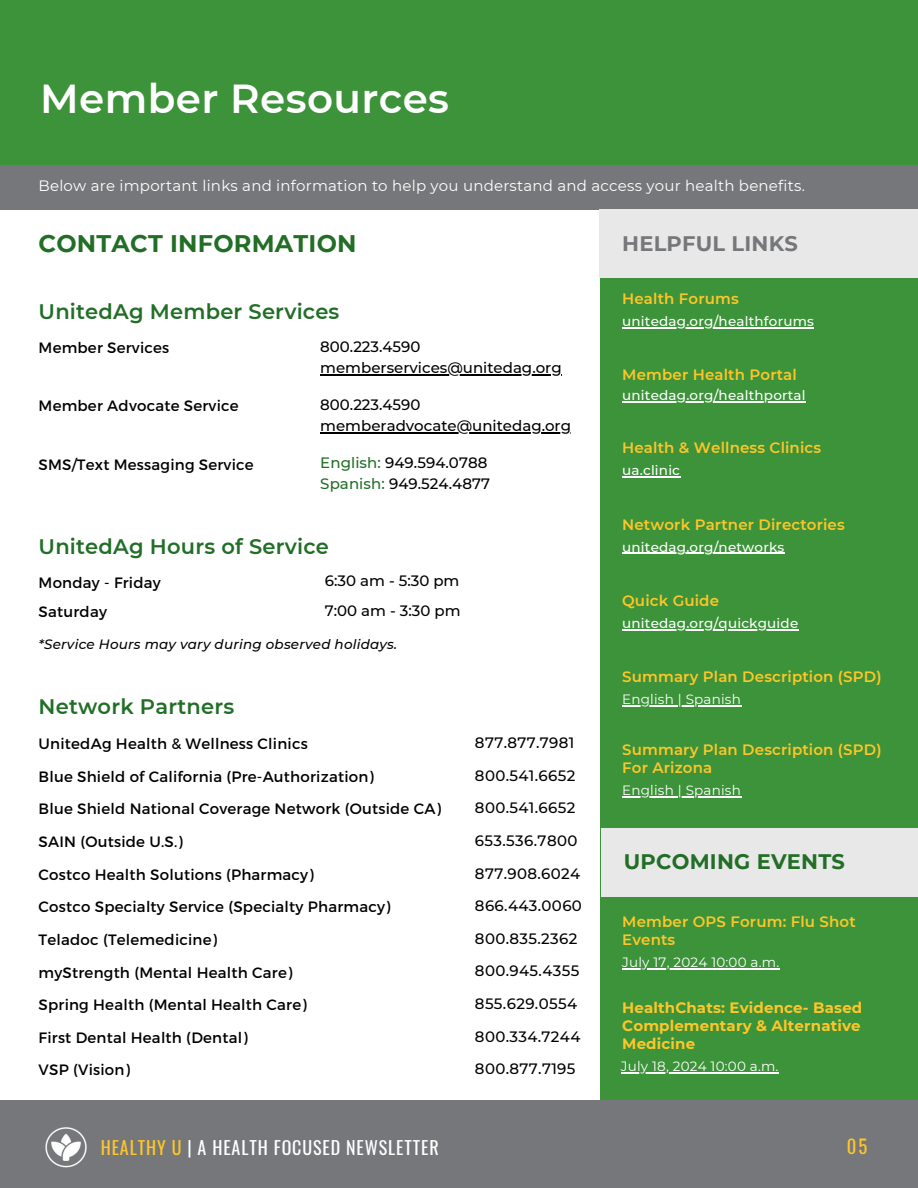
<style>
.page{position:relative;width:918px;height:1188px;background:#fff}
.page>*{position:absolute;margin:0;border:0;box-sizing:border-box;transform-origin:0 0}
.t1{font:600 40.5px "Montserrat";letter-spacing:.01em;color:#fff}
.t2{font:700 24px "Montserrat";letter-spacing:.01em;color:#226e27}
.t3{font:600 21px "Montserrat";letter-spacing:.01em;color:#226e27}
.t4{font:700 21px "Montserrat";letter-spacing:.01em;color:#226e27}
.t5{font:700 21px "Montserrat";letter-spacing:.01em;color:#76777a}
.t6{font:18.75px "Oswald";color:#ffc629}
.t7{font:18px "Oswald";letter-spacing:-.23em;color:#fff}
.t8{font:15px "Montserrat";letter-spacing:.015em;color:#000}
.t9{font:600 15px/18px "Montserrat";letter-spacing:.01em;color:#ffc629}
.t10{font:500 15px/29.2px "Montserrat";letter-spacing:.005em;color:#000}
.t11{font:500 15px/32.7px "Montserrat";letter-spacing:.025em;color:#000}
.t12{font:15px "Montserrat";letter-spacing:.015em;color:#fff}
.t13{font:700 15px/18px "Montserrat";letter-spacing:.01em;color:#ffc629;text-align:justify}
.t14{font:500 13.5px "Montserrat";letter-spacing:.015em;color:#fff}
.t15{font:13.5px "Montserrat";letter-spacing:.015em;color:#fff}
.t16{font:italic 500 13.5px "Montserrat";letter-spacing:.015em;color:#000}
.s1{color:#226e27}
.s2{color:#ffc629}
</style>
<div class="page">
<div style="left:601px;top:204px;width:317px;height:898px;background:#3c9339"></div>
<div style="left:0;top:0;width:918px;height:172px;background:#3c9339"></div>
<div style="left:0;top:165px;width:918px;height:44px;background:#76777a"></div>
<div style="left:0;top:1100px;width:918px;height:88px;background:#76777a"></div>
<img style="left:46px;top:1127px;width:40px;height:41px">
<div style="left:600px;top:209px;width:318px;height:68px;background:#e8e8e8"></div>
<hr style="left:622px;top:401px;width:184px;height:1px;background:#fff">
<hr style="left:622px;top:476px;width:58px;height:1px;background:#fff">
<hr style="left:622px;top:553px;width:163px;height:1px;background:#fff">
<hr style="left:622px;top:327px;width:192px;height:2px;background:#fff">
<hr style="left:622px;top:705px;width:56px;height:1px;background:#fff">
<hr style="left:682px;top:705px;width:59px;height:1px;background:#fff">
<hr style="left:622px;top:796px;width:52px;height:2px;background:#fff">
<hr style="left:682px;top:796px;width:59px;height:2px;background:#fff">
<hr style="left:622px;top:630px;width:176px;height:1px;background:#fff">
<hr style="left:320px;top:374px;width:242px;height:2px;background:#000">
<hr style="left:320px;top:432px;width:251px;height:2px;background:#000">
<div style="left:601px;top:828px;width:317px;height:68px;background:#e8e8e8"></div>
<hr style="left:622px;top:969px;width:157px;height:1px;background:#fff">
<hr style="left:621px;top:1072px;width:158px;height:1px;background:#fff">
<p class="t1" style="left:40px;top:74px;width:410px">Member Resources</p>
<p class="t12" style="left:39px;top:176px;width:768px">Below are important links and information to help you understand and access your health benefits.</p>
<p class="t2" style="left:39px;top:229px;width:320px">CONTACT INFORMATION</p>
<h6 class="t3" style="left:39px;top:299px;width:302px">UnitedAg Member Services</h6>
<p class="t10" style="left:320px;top:332px;width:102px">800.223.4590</p>
<h5 class="t10" style="left:320px;top:353px;width:243px">memberservices@unitedag.org</h5>
<p class="t10" style="left:320px;top:390px;width:102px">800.223.4590</p>
<p class="t10" style="left:320px;top:411px;width:252px">memberadvocate@unitedag.org</p>
<p class="t10" style="left:320px;top:452px;width:171px;line-height:21.3px"><span class="s1">English:</span> 949.594.0788<br><span class="s1">Spanish:</span> 949.524.4877</p>
<p class="t8" style="left:39px;top:337px;width:132px">Member Services</p>
<p class="t8" style="left:39px;top:396px;width:202px">Member Advocate Service</p>
<p class="t8" style="left:39px;top:454px;width:217px">SMS/Text Messaging Service</p>
<p class="t3" style="left:39px;top:534px;width:292px">UnitedAg Hours of Service</p>
<p class="t10" style="left:325px;top:566px;width:137px">6:30 am - 5:30 pm<br>7:00 am - 3:30 pm</p>
<p class="t16" style="left:39px;top:636px;width:360px">*Service Hours may vary during observed holidays.</p>
<p class="t8" style="left:39px;top:573px;width:124px">Monday - Friday</p>
<p class="t8" style="left:39px;top:602px;width:70px">Saturday</p>
<h6 class="t3" style="left:39px;top:693px;width:197px">Network Partners</h6>
<p class="t8" style="left:39px;top:734px;width:271px">UnitedAg Health &amp; Wellness Clinics</p>
<h6 class="t8" style="left:39px;top:767px;width:337px">Blue Shield of California (Pre-Authorization)</h6>
<p class="t8" style="left:39px;top:799px;width:404px">Blue Shield National Coverage Network (Outside CA)</p>
<h6 class="t8" style="left:39px;top:832px;width:146px">SAIN (Outside U.S.)</h6>
<p class="t8" style="left:39px;top:865px;width:277px">Costco Health Solutions (Pharmacy)</p>
<h6 class="t8" style="left:39px;top:897px;width:353px">Costco Specialty Service (Specialty Pharmacy)</h6>
<p class="t8" style="left:39px;top:930px;width:180px">Teladoc (Telemedicine)</p>
<h6 class="t8" style="left:39px;top:962px;width:255px">myStrength (Mental Health Care)</h6>
<p class="t8" style="left:39px;top:995px;width:270px">Spring Health (Mental Health Care)</p>
<h6 class="t8" style="left:39px;top:1028px;width:210px">First Dental Health (Dental)</h6>
<p class="t8" style="left:39px;top:1060px;width:93px">VSP (Vision)</p>
<h3 class="t11" style="left:475px;top:726px;width:108px">877.877.7981<br>800.541.6652<br>800.541.6652<br>653.536.7800<br>877.908.6024<br>866.443.0060<br>800.835.2362<br>800.945.4355<br>855.629.0554<br>800.334.7244<br>800.877.7195</h3>
<h4 class="t5" style="left:622px;top:230px;width:177px">HELPFUL LINKS</h4>
<p class="t9" style="left:622px;top:290px;width:118px">Health Forums</p>
<p class="t14" style="left:622px;top:313px;width:193px">unitedag.org/healthforums</p>
<p class="t9" style="left:622px;top:365px;width:176px">Member Health Portal</p>
<h6 class="t14" style="left:622px;top:387px;width:185px">unitedag.org/healthportal</h6>
<p class="t9" style="left:622px;top:439px;width:200px">Health &amp; Wellness Clinics</p>
<h6 class="t14" style="left:622px;top:462px;width:59px">ua.clinic</h6>
<h2 class="t9" style="left:622px;top:515px;width:224px">Network Partner Directories</h2>
<h3 class="t14" style="left:622px;top:539px;width:164px">unitedag.org/networks</h3>
<h4 class="t9" style="left:622px;top:592px;width:98px">Quick Guide</h4>
<p class="t14" style="left:622px;top:615px;width:178px">unitedag.org/quickguide</p>
<h6 class="t9" style="left:622px;top:668px;width:261px">Summary Plan Description (SPD)</h6>
<p class="t15" style="left:622px;top:691px;width:120px">English | Spanish</p>
<h6 class="t9" style="left:622px;top:741px;width:261px">Summary Plan Description (SPD)<br>For Arizona</h6>
<h4 class="t15" style="left:622px;top:782px;width:120px">English | Spanish</h4>
<h3 class="t4" style="left:624px;top:848px;width:223px">UPCOMING EVENTS</h3>
<p class="t9" style="left:622px;top:913px;width:235px">Member OPS Forum: Flu Shot<br>Events</p>
<p class="t15" style="left:622px;top:954px;width:159px">July 17, 2024 10:00 a.m.</p>
<p class="t13" style="left:622px;top:999px;width:242px">HealthChats: Evidence- Based Complementary &amp; Alternative Medicine</p>
<p class="t15" style="left:621px;top:1058px;width:159px">July 18, 2024 10:00 a.m.</p>
<h6 class="t7" style="left:85px;top:1133px;width:355px"><span class="s2">H EHAELAT LHTYH UY U</span>| A| HA EHAELAT LHT HF OFCOUCSUESDE ND ENWESWLSE LT ET TE TRE R</h6>
<p class="t6" style="left:837px;top:1132px;width:20px">07</p>
<p class="t6" style="left:847px;top:1132px;width:22px">05</p>
</div>
